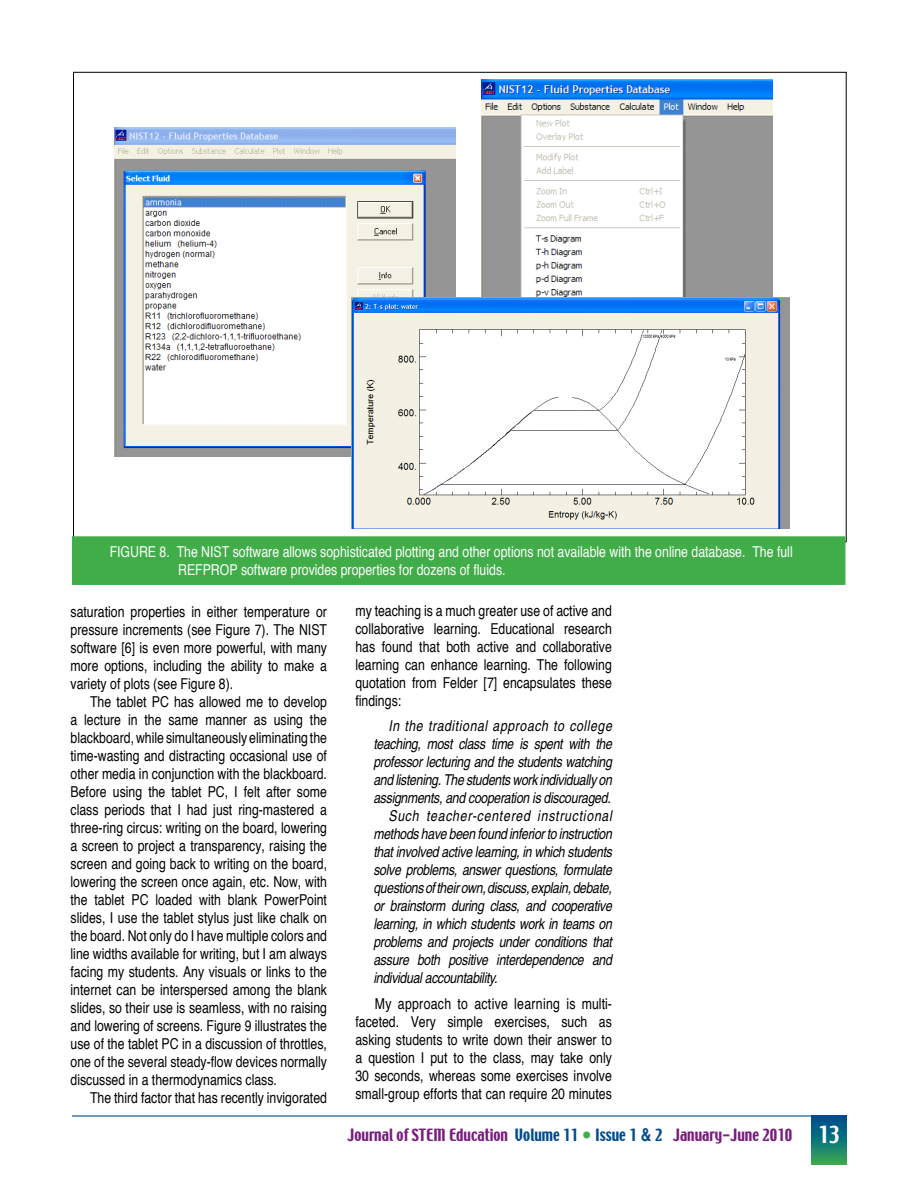
<style>
.page{position:relative;width:918px;height:1188px;background:#fff}
.page>*{position:absolute;margin:0;border:0;box-sizing:border-box;transform-origin:0 0}
.t1{font:condensed 15px/18px "Helvetica";color:#000;text-align:justify}
.t2{font:italic condensed 15px "Helvetica";letter-spacing:-.02em;color:#000}
.t3{font:condensed 15px/18px "Helvetica";color:#fff}
.t4{font:15px "Techno";color:#781d7d}
.t5{font:italic condensed 15px "Helvetica";letter-spacing:.04em;color:#000}
.t6{font:italic condensed 15px "Helvetica";letter-spacing:.05em;color:#000}
.s1{color:#004b8d}
.s2{font-size:16.5px;color:#41ad49}
.s3{font-family:"Helvetica";font-weight:700;font-stretch:condensed;font-size:18px;color:#004b8d}
.s4{font-size:21px;color:#fff}
</style>
<div class="page">
<hr style="left:72px;top:1115px;width:774px;height:2px;background:#004b8d">
<svg style="left:811px;top:1117px;width:35px;height:47px;background:#127774"></svg>
<div style="left:72px;top:536px;width:773px;height:49px;background:#41ad49;border:2px solid #41ad49"></div>
<img style="left:115px;top:127px;width:340px;height:329px">
<img style="left:482px;top:79px;width:291px;height:219px">
<img style="left:351px;top:298px;width:439px;height:230px">
<p class="t3" style="left:178px;top:543px;width:616px;text-indent:-68px">FIGURE 8. The NIST software allows sophisticated plotting and other options not available with the online database. The full<br>REFPROP software provides properties for dozens of fluids.</p>
<p class="t1" style="left:71px;top:603px;width:258px">saturation properties in either temperature or pressure increments (see Figure 7). The NIST software [6] is even more powerful, with many more options, including the ability to make a variety of plots (see Figure 8).</p>
<p class="t1" style="left:71px;top:693px;width:258px;text-indent:20px">The tablet PC has allowed me to develop a lecture in the same manner as using the blackboard, while simultaneously eliminating the time-wasting and distracting occasional use of other media in conjunction with the blackboard.<br>Before using the tablet PC, I felt after some class periods that I had just ring-mastered a three-ring circus: writing on the board, lowering a screen to project a transparency, raising the screen and going back to writing on the board, lowering the screen once again, etc. Now, with the tablet PC loaded with blank PowerPoint slides, I use the tablet stylus just like chalk on the board. Not only do I have multiple colors and line widths available for writing, but I am always facing my students. Any visuals or links to the internet can be interspersed among the blank slides, so their use is seamless, with no raising and lowering of screens. Figure 9 illustrates the use of the tablet PC in a discussion of throttles, one of the several steady-flow devices normally discussed in a thermodynamics class.</p>
<p class="t1" style="left:90px;top:1089px;width:238px">The third factor that has recently invigorated</p>
<p class="t1" style="left:355px;top:601px;width:258px">my teaching is a much greater use of active and collaborative learning. Educational research has found that both active and collaborative learning can enhance learning. The following quotation from Felder [7] encapsulates these findings:</p>
<p class="t5" style="left:388px;top:718px;width:225px">In the traditional approach to college</p>
<p class="t2" style="left:373px;top:736px;width:240px">teaching, most class time is spent with the</p>
<p class="t2" style="left:373px;top:754px;width:240px">professor lecturing and the students watching</p>
<p class="t2" style="left:373px;top:772px;width:240px">and listening. The students work individually on</p>
<p class="t2" style="left:373px;top:790px;width:239px">assignments, and cooperation is discouraged.</p>
<p class="t6" style="left:388px;top:808px;width:225px">Such teacher-centered instructional</p>
<p class="t2" style="left:373px;top:826px;width:240px">methods have been found inferior to instruction</p>
<p class="t2" style="left:373px;top:844px;width:240px">that involved active learning, in which students</p>
<p class="t2" style="left:373px;top:862px;width:240px">solve problems, answer questions, formulate</p>
<p class="t2" style="left:373px;top:880px;width:240px">questions of their own, discuss, explain, debate,</p>
<p class="t2" style="left:373px;top:898px;width:240px">or brainstorm during class, and cooperative</p>
<p class="t2" style="left:373px;top:916px;width:240px">learning, in which students work in teams on</p>
<p class="t2" style="left:373px;top:934px;width:240px">problems and projects under conditions that</p>
<p class="t2" style="left:373px;top:952px;width:240px">assure both positive interdependence and</p>
<p class="t2" style="left:373px;top:970px;width:126px">individual accountability.</p>
<p class="t1" style="left:355px;top:994px;width:258px;text-indent:20px">My approach to active learning is multi&shy;faceted. Very simple exercises, such as asking students to write down their answer to a question I put to the class, may take only 30 seconds, whereas some exercises involve small-group efforts that can require 20 minutes</p>
<p class="t4" style="left:348px;top:1125px;width:493px">Journal of STEM Education <span class="s1">Volume 11</span> <span class="s2">•</span> <span class="s1">Issue 1</span> <span class="s3">&amp;</span> <span class="s1">2</span> January-June 2010 <span class="s4">13</span></p>
</div>
